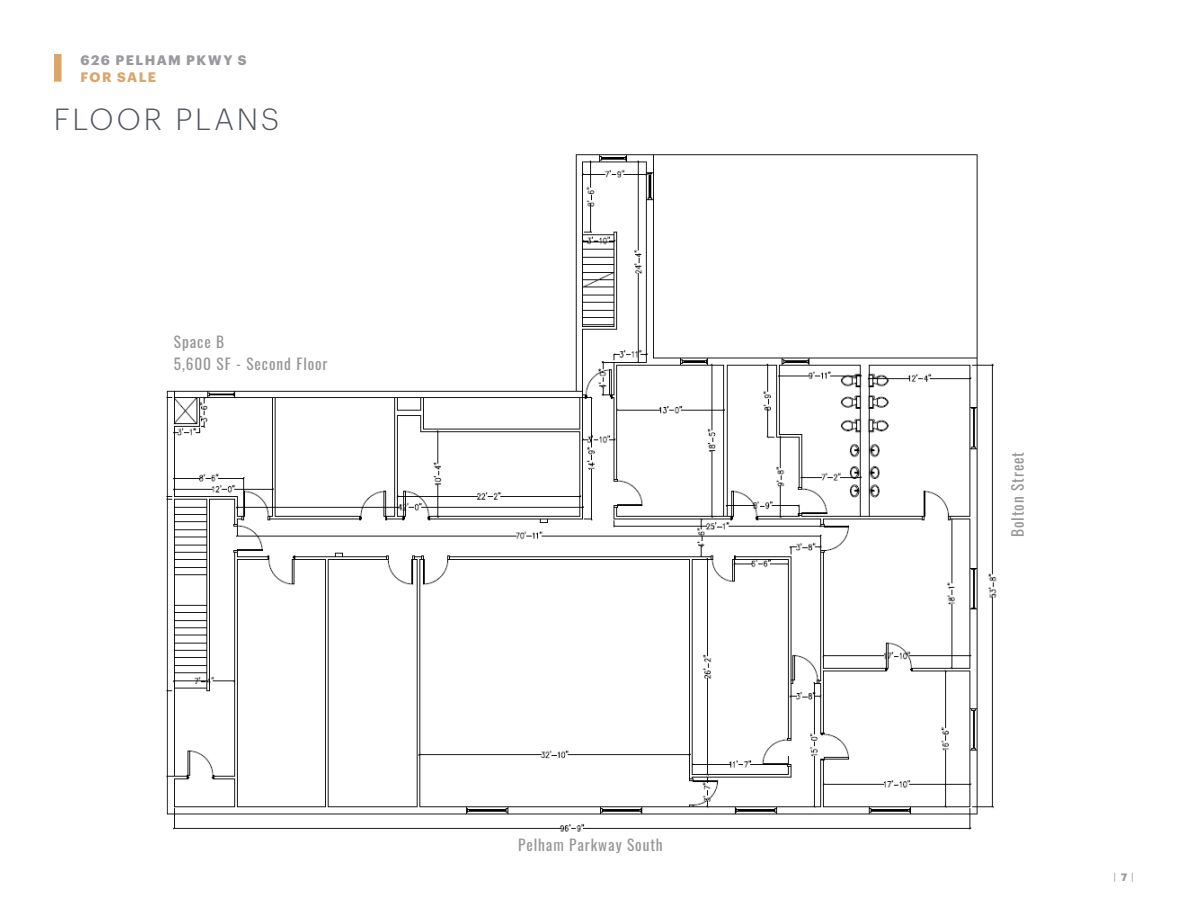
<style>
.page{position:relative;width:1188px;height:918px;background:#fff}
.page>*{position:absolute;margin:0;border:0;box-sizing:border-box;transform-origin:0 0}
.t1{font:300 30px "Graphik";letter-spacing:.095em;color:#52575f}
.t2{font:15.3px/21px "Oswald";letter-spacing:.06em;color:#969699}
.t3{font:700 13.5px "Graphik";letter-spacing:.11em;color:#99999e}
.t4{font:700 13.5px "Graphik";letter-spacing:.1em;color:#d9a76c}
.t5{font:10.5px "Graphik";color:#99999e}
.s1{font-weight:700}
</style>
<div class="page">
<img style="left:166px;top:154px;width:831px;height:678px">
<div style="left:80px;top:140px;width:449px;height:74px;background:#fff"></div>
<div style="left:982px;top:132px;width:189px;height:74px;background:#fff"></div>
<div style="left:54px;top:54px;width:8px;height:28px;background:#d9a76c"></div>
<p class="t3" style="left:80px;top:50px;width:168px">626 PELHAM PKWY S</p>
<p class="t4" style="left:80px;top:66px;width:77px">FOR SALE</p>
<p class="t1" style="left:54px;top:97px;width:227px">FLOOR PLANS</p>
<p class="t2" style="left:174px;top:330px;width:155px">Space B<br>5,600 SF - Second Floor</p>
<p class="t2" style="left:518px;top:833px;width:146px">Pelham Parkway South</p>
<p class="t2" style="left:1005px;top:537px;width:87px;rotate:-90deg">Bolton Street</p>
<p class="t5" style="left:1113px;top:869px;width:22px">| <span class="s1">7</span> |</p>
</div>
